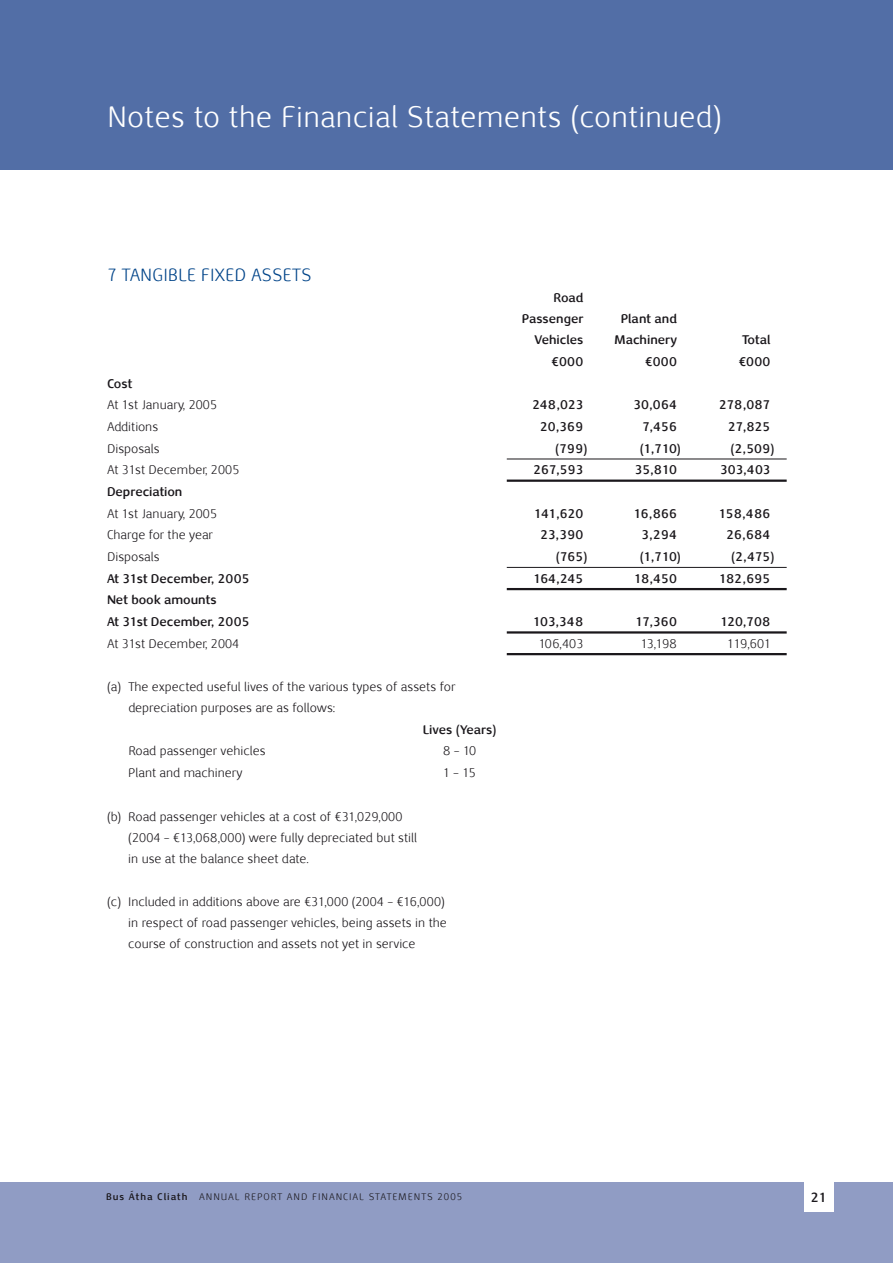
<style>
.page{position:relative;width:893px;height:1263px;background:#fff}
.page>*{position:absolute;margin:0;border:0;box-sizing:border-box;transform-origin:0 0}
.t1{font:30px "Nexus Sans";letter-spacing:.01em;color:#fff}
.t2{font:18px "Nexus Sans";color:#004489}
.t3{font:700 13.5px "Nexus Sans";color:#1a171b}
.t4{font:12.75px/21px "Nexus Sans";color:#1a171b}
.t5{font:700 12.75px/21.1px "Nexus Sans";color:#1a171b;text-align:right}
.t6{font:9.75px "Nexus Sans";letter-spacing:.1em;color:#1a171b}
.s1{font-weight:700}
</style>
<div class="page">
<div style="left:0;top:1182px;width:893px;height:81px;background:#909cc4"></div>
<div style="left:0;top:0;width:893px;height:170px;background:#526ea6"></div>
<div style="left:804px;top:1182px;width:29px;height:30px;background:#fff"></div>
<hr style="left:507px;top:653px;width:280px;height:2px;background:#1a171b">
<hr style="left:507px;top:631px;width:280px;height:3px;background:#1a171b">
<hr style="left:507px;top:588px;width:280px;height:2px;background:#1a171b">
<hr style="left:507px;top:567px;width:280px;height:1px;background:#1a171b">
<hr style="left:507px;top:479px;width:280px;height:3px;background:#1a171b">
<hr style="left:507px;top:459px;width:280px;height:1px;background:#1a171b">
<p class="t1" style="left:107px;top:99px;width:616px">Notes to the Financial Statements (continued)</p>
<h3 class="t2" style="left:107px;top:264px;width:206px">7 TANGIBLE FIXED ASSETS</h3>
<p class="t5" style="left:522px;top:287px;width:63px">Road<br>Passenger<br>Vehicles €000</p>
<p class="t5" style="left:614px;top:308px;width:64px">Plant and<br>Machinery €000</p>
<p class="t5" style="left:739px;top:329px;width:33px;line-height:21.8px;text-align:left">Total €000</p>
<p class="t5" style="left:107px;top:372px;width:27px">Cost</p>
<p class="t4" style="left:107px;top:394px;width:112px">At 1st January, 2005</p>
<p class="t5" style="left:532px;top:394px;width:52px">248,023</p>
<p class="t5" style="left:633px;top:394px;width:45px">30,064</p>
<p class="t5" style="left:719px;top:394px;width:53px">278,087</p>
<p class="t4" style="left:107px;top:416px;width:53px">Additions</p>
<p class="t5" style="left:540px;top:416px;width:45px">20,369</p>
<p class="t5" style="left:642px;top:416px;width:36px">7,456</p>
<p class="t5" style="left:728px;top:416px;width:44px">27,825</p>
<p class="t4" style="left:107px;top:438px;width:54px">Disposals</p>
<p class="t5" style="left:555px;top:437px;width:34px">(799)</p>
<p class="t5" style="left:640px;top:437px;width:43px">(1,710)</p>
<p class="t5" style="left:731px;top:437px;width:45px">(2,509)</p>
<p class="t4" style="left:107px;top:459px;width:134px">At 31st December, 2005</p>
<p class="t5" style="left:534px;top:459px;width:51px">267,593</p>
<p class="t5" style="left:635px;top:459px;width:44px">35,810</p>
<p class="t5" style="left:720px;top:459px;width:52px">303,403</p>
<p class="t5" style="left:107px;top:481px;width:77px">Depreciation</p>
<p class="t4" style="left:107px;top:503px;width:112px">At 1st January, 2005</p>
<p class="t5" style="left:534px;top:502px;width:51px">141,620</p>
<p class="t5" style="left:634px;top:502px;width:45px">16,866</p>
<p class="t5" style="left:719px;top:502px;width:53px">158,486</p>
<p class="t4" style="left:107px;top:524px;width:107px">Charge for the year</p>
<p class="t5" style="left:540px;top:524px;width:44px">23,390</p>
<p class="t5" style="left:642px;top:524px;width:37px">3,294</p>
<p class="t5" style="left:727px;top:524px;width:45px">26,684</p>
<p class="t4" style="left:107px;top:546px;width:54px">Disposals</p>
<p class="t5" style="left:556px;top:546px;width:33px">(765)</p>
<p class="t5" style="left:640px;top:546px;width:43px">(1,710)</p>
<p class="t5" style="left:731px;top:546px;width:45px">(2,475)</p>
<p class="t5" style="left:107px;top:567px;width:144px">At 31st December, 2005</p>
<p class="t5" style="left:533px;top:567px;width:52px">164,245</p>
<p class="t5" style="left:634px;top:567px;width:44px">18,450</p>
<p class="t5" style="left:719px;top:567px;width:53px">182,695</p>
<p class="t5" style="left:107px;top:589px;width:111px">Net book amounts</p>
<p class="t5" style="left:107px;top:611px;width:144px">At 31st December, 2005</p>
<p class="t5" style="left:533px;top:611px;width:52px">103,348</p>
<p class="t5" style="left:635px;top:611px;width:43px">17,360</p>
<p class="t5" style="left:720px;top:611px;width:52px">120,708</p>
<p class="t4" style="left:107px;top:633px;width:134px">At 31st December, 2004</p>
<p class="t4" style="left:539px;top:633px;width:46px">106,403</p>
<p class="t4" style="left:641px;top:633px;width:38px">13,198</p>
<p class="t4" style="left:727px;top:633px;width:45px">119,601</p>
<p class="t4" style="left:128px;top:676px;width:328px;text-indent:-21px">(a) The expected useful lives of the various types of assets for depreciation purposes are as follows:</p>
<p class="t5" style="left:423px;top:718px;width:75px">Lives (Years)</p>
<p class="t4" style="left:128px;top:741px;width:139px">Road passenger vehicles</p>
<p class="t4" style="left:443px;top:741px;width:35px">8 – 10</p>
<p class="t4" style="left:128px;top:762px;width:116px">Plant and machinery</p>
<p class="t4" style="left:443px;top:762px;width:34px">1 – 15</p>
<p class="t4" style="left:128px;top:806px;width:290px;text-indent:-21px">(b) Road passenger vehicles at a cost of €31,029,000 (2004 – €13,068,000) were fully depreciated but still in use at the balance sheet date.</p>
<p class="t4" style="left:128px;top:891px;width:320px;text-indent:-21px">(c) Included in additions above are €31,000 (2004 – €16,000) in respect of road passenger vehicles, being assets in the course of construction and assets not yet in service</p>
<p class="t6" style="left:106px;top:1191px;width:358px"><span class="s1">Bus Átha Cliath</span> ANNUAL REPORT AND FINANCIAL STATEMENTS 2005</p>
<p class="t3" style="left:811px;top:1188px;width:17px">21</p>
</div>
